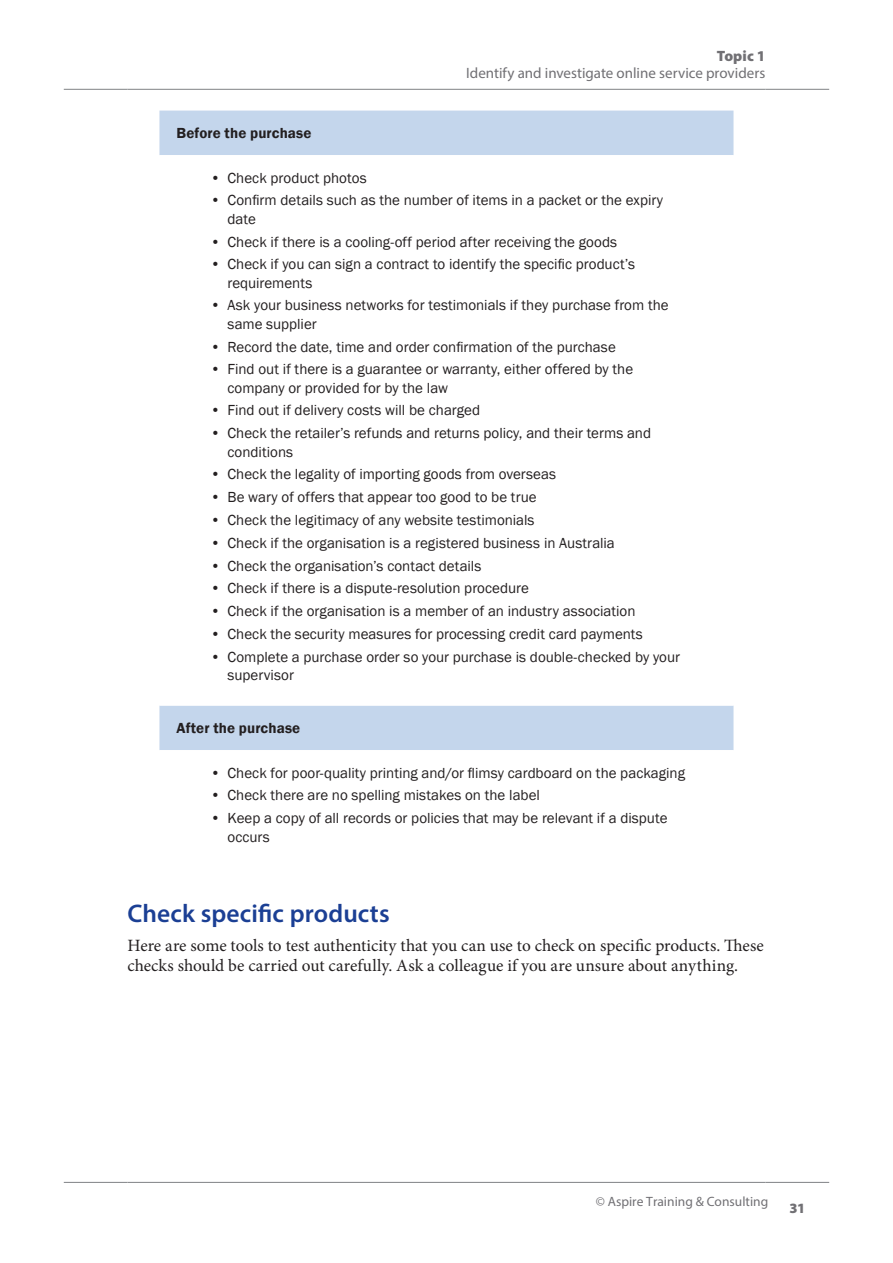
<style>
.page{position:relative;width:893px;height:1263px;background:#fff}
.page>*{position:absolute;margin:0;border:0;box-sizing:border-box;transform-origin:0 0}
.H2{font:600 25.5px "Myriad Pro";letter-spacing:.005em;color:#1b3f94}
.t1{font:17.25px/19.8px "Minion Pro";color:#231f20}
.t2{font:15px/18.3px "Franklin Gothic";color:#231f20}
.t3{font:15px "Myriad Pro";color:#717074}
.table_head-left{font:600 15px "Franklin Gothic";letter-spacing:.01em;color:#231f20}
.t4{font:900 15px "Myriad Pro";letter-spacing:.005em;color:#717074}
.t5{font:900 14.25px "Myriad Pro";color:#717074}
.t6{font:13.5px "Myriad Pro";color:#717074}
</style>
<div class="page">
<hr style="left:64px;top:1182px;width:64px;height:1px;background:#808285">
<hr style="left:128px;top:1182px;width:637px;height:1px;background:#808285">
<hr style="left:765px;top:1182px;width:64px;height:1px;background:#808285">
<hr style="left:64px;top:89px;width:64px;height:1px;background:#808285">
<hr style="left:128px;top:89px;width:637px;height:1px;background:#808285">
<hr style="left:765px;top:89px;width:64px;height:1px;background:#808285">
<div style="left:159px;top:111px;width:574px;height:44px;background:#c4d6ec"></div>
<div style="left:159px;top:705px;width:574px;height:45px;background:#c4d6ec"></div>
<p class="t4" style="left:717px;top:47px;width:50px">Topic 1</p>
<p class="t3" style="left:466px;top:63px;width:301px">Identify and investigate online service providers</p>
<p class="table_head-left" style="left:176px;top:124px;width:137px">Before the purchase</p>
<p class="t2" style="left:210px;top:169px;width:158px">• Check product photos</p>
<p class="t2" style="left:227px;top:192px;width:437px;text-indent:-17px">• Confirm details such as the number of items in a packet or the expiry date</p>
<p class="t2" style="left:210px;top:233px;width:408px">• Check if there is a cooling-off period after receiving the goods</p>
<p class="t2" style="left:227px;top:255px;width:409px;text-indent:-17px">• Check if you can sign a contract to identify the specific product’s requirements</p>
<p class="t2" style="left:227px;top:297px;width:443px;text-indent:-17px">• Ask your business networks for testimonials if they purchase from the same supplier</p>
<p class="t2" style="left:210px;top:338px;width:407px">• Record the date, time and order confirmation of the purchase</p>
<p class="t2" style="left:227px;top:360px;width:407px;text-indent:-17px">• Find out if there is a guarantee or warranty, either offered by the company or provided for by the law</p>
<p class="t2" style="left:210px;top:402px;width:271px">• Find out if delivery costs will be charged</p>
<p class="t2" style="left:227px;top:424px;width:425px;text-indent:-17px">• Check the retailer’s refunds and returns policy, and their terms and conditions</p>
<p class="t2" style="left:210px;top:465px;width:347px">• Check the legality of importing goods from overseas</p>
<p class="t2" style="left:210px;top:488px;width:328px">• Be wary of offers that appear too good to be true</p>
<p class="t2" style="left:210px;top:511px;width:326px">• Check the legitimacy of any website testimonials</p>
<p class="t2" style="left:210px;top:534px;width:406px">• Check if the organisation is a registered business in Australia</p>
<p class="t2" style="left:210px;top:557px;width:272px">• Check the organisation’s contact details</p>
<p class="t2" style="left:210px;top:579px;width:320px">• Check if there is a dispute-resolution procedure</p>
<p class="t2" style="left:210px;top:602px;width:426px">• Check if the organisation is a member of an industry association</p>
<p class="t2" style="left:210px;top:625px;width:434px">• Check the security measures for processing credit card payments</p>
<p class="t2" style="left:227px;top:648px;width:454px;text-indent:-17px">• Complete a purchase order so your purchase is double-checked by your supervisor</p>
<p class="table_head-left" style="left:176px;top:719px;width:125px">After the purchase</p>
<p class="t2" style="left:210px;top:764px;width:476px">• Check for poor-quality printing and/or flimsy cardboard on the packaging</p>
<p class="t2" style="left:210px;top:786px;width:331px">• Check there are no spelling mistakes on the label</p>
<p class="t2" style="left:227px;top:809px;width:442px;text-indent:-17px">• Keep a copy of all records or policies that may be relevant if a dispute occurs</p>
<h3 class="H2" style="left:128px;top:897px;width:264px">Check specific products</h3>
<p class="t1" style="left:128px;top:935px;width:638px">Here are some tools to test authenticity that you can use to check on specific products. These checks should be carried out carefully. Ask a colleague if you are unsure about anything.</p>
<p class="t6" style="left:596px;top:1193px;width:174px">© Aspire Training &amp; Consulting</p>
<p class="t5" style="left:789px;top:1200px;width:17px">31</p>
</div>
